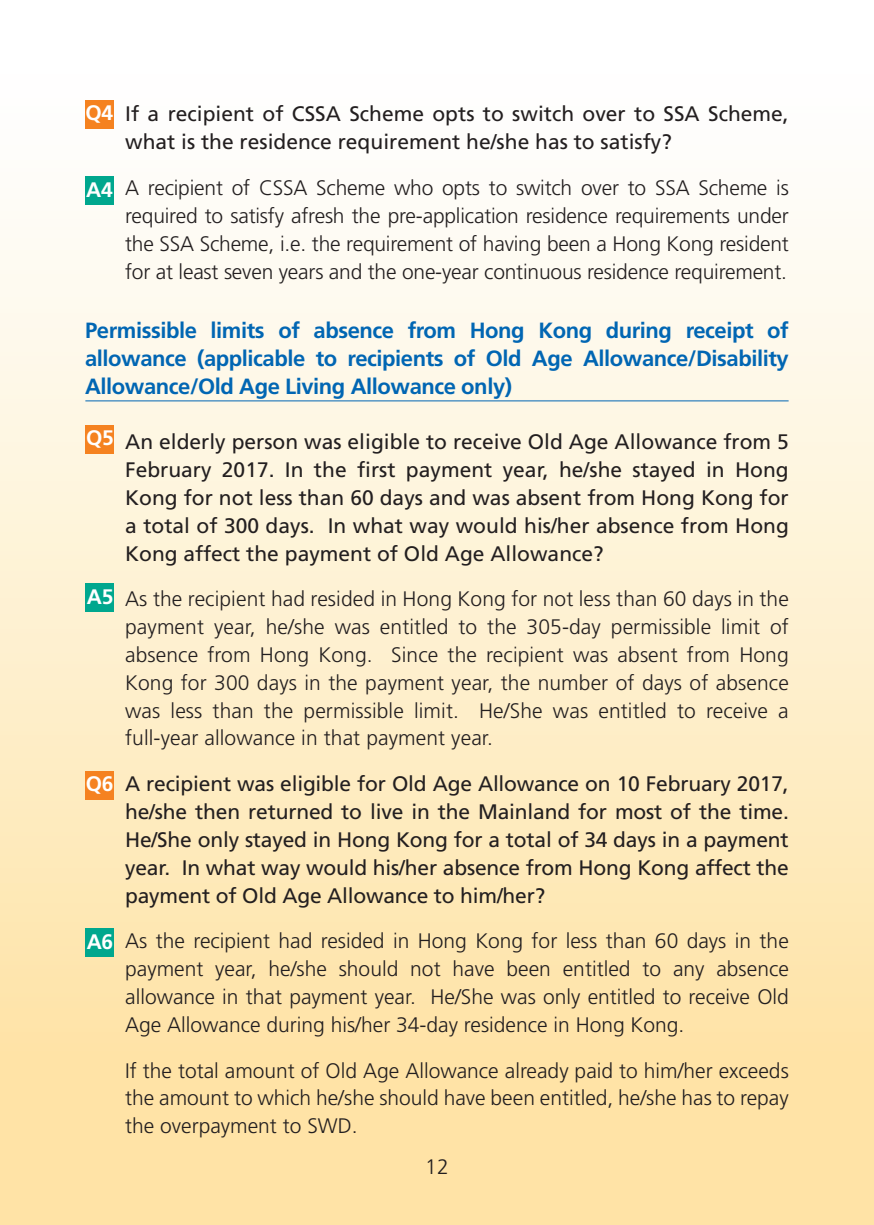
<style>
.page{position:relative;width:874px;height:1225px;background:#fff}
.page>*{position:absolute;margin:0;border:0;box-sizing:border-box;transform-origin:0 0}
.t1{font:700 22px/27.8px "Frutiger";letter-spacing:-.02em;color:#0166b3;text-align:justify}
.t2{font:300 21px/27.8px "Frutiger";color:#231f20;text-align:justify}
.t3{font:21px/27.8px "Frutiger";color:#231f20;text-align:justify}
.t4{font:700 21px "Frutiger";letter-spacing:-.02em;color:#fff}
</style>
<div class="page">
<div style="left:0;top:0;width:873px;height:1225px;background:linear-gradient(to bottom,#feffff,#fee09c)"></div>
<hr style="left:85px;top:400px;width:703px;height:1px;background:#0166b3">
<div style="left:85px;top:100px;width:28px;height:28px;background:#f58220"></div>
<div style="left:85px;top:176px;width:28px;height:29px;background:#00a78e"></div>
<div style="left:86px;top:425px;width:28px;height:28px;background:#f58220"></div>
<div style="left:86px;top:583px;width:28px;height:29px;background:#00a78e"></div>
<div style="left:85px;top:771px;width:29px;height:28px;background:#f58220"></div>
<div style="left:85px;top:928px;width:29px;height:28px;background:#00a78e"></div>
<p class="t4" style="left:85px;top:101px;width:29px">Q4</p>
<p class="t4" style="left:86px;top:177px;width:28px">A4</p>
<p class="t3" style="left:125px;top:100px;width:664px">If a recipient of CSSA Scheme opts to switch over to SSA Scheme, what is the residence requirement he/she has to satisfy?</p>
<p class="t2" style="left:125px;top:174px;width:665px">A recipient of CSSA Scheme who opts to switch over to SSA Scheme is required to satisfy afresh the pre-application residence requirements under the SSA Scheme, i.e. the requirement of having been a Hong Kong resident for at least seven years and the one-year continuous residence requirement.</p>
<p class="t1" style="left:85px;top:316px;width:705px">Permissible limits of absence from Hong Kong during receipt of allowance (applicable to recipients of Old Age Allowance/Disability Allowance/Old Age Living Allowance only)</p>
<p class="t4" style="left:86px;top:425px;width:29px">Q5</p>
<p class="t3" style="left:125px;top:428px;width:665px">An elderly person was eligible to receive Old Age Allowance from 5<br>February 2017. In the first payment year, he/she stayed in Hong Kong for not less than 60 days and was absent from Hong Kong for a total of 300 days. In what way would his/her absence from Hong Kong affect the payment of Old Age Allowance?</p>
<p class="t2" style="left:125px;top:585px;width:665px">As the recipient had resided in Hong Kong for not less than 60 days in the payment year, he/she was entitled to the 305-day permissible limit of absence from Hong Kong. Since the recipient was absent from Hong Kong for 300 days in the payment year, the number of days of absence was less than the permissible limit. He/She was entitled to receive a full-year allowance in that payment year.</p>
<p class="t3" style="left:125px;top:770px;width:665px">A recipient was eligible for Old Age Allowance on 10 February 2017, he/she then returned to live in the Mainland for most of the time.<br>He/She only stayed in Hong Kong for a total of 34 days in a payment year. In what way would his/her absence from Hong Kong affect the payment of Old Age Allowance to him/her?</p>
<p class="t2" style="left:125px;top:927px;width:665px">As the recipient had resided in Hong Kong for less than 60 days in the payment year, he/she should not have been entitled to any absence allowance in that payment year. He/She was only entitled to receive Old Age Allowance during his/her 34-day residence in Hong Kong.</p>
<p class="t2" style="left:125px;top:1056px;width:664px">If the total amount of Old Age Allowance already paid to him/her exceeds the amount to which he/she should have been entitled, he/she has to repay the overpayment to SWD.</p>
<p class="t2" style="left:425px;top:1153px;width:25px">12</p>
<p class="t4" style="left:87px;top:584px;width:28px">A5</p>
<p class="t4" style="left:86px;top:771px;width:29px">Q6</p>
<p class="t4" style="left:87px;top:929px;width:28px">A6</p>
</div>
